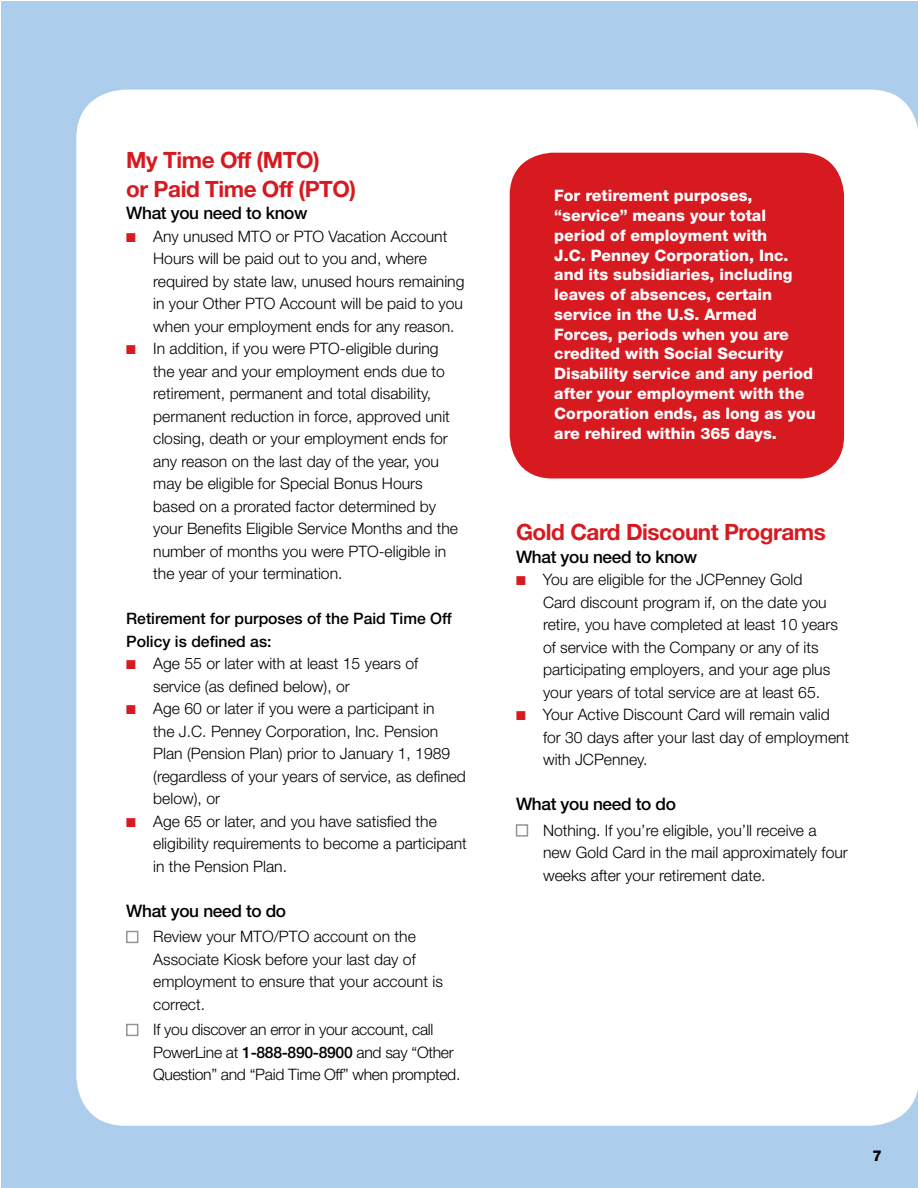
<style>
.page{position:relative;width:918px;height:1188px;background:#fff}
.page>*{position:absolute;margin:0;border:0;box-sizing:border-box;transform-origin:0 0}
.t1{font:700 22.5px/28.5px "Helvetica Neue";letter-spacing:-.02em;color:#d71920}
.t2{font:500 17.25px "Helvetica Neue";letter-spacing:-.02em;color:#000}
.t3{font:800 15.9px/19.8px "Helvetica Neue";color:#fff}
.t4{font:300 15.75px/22.5px "Helvetica Neue";color:#000}
.t5{font:300 15.75px/22.5px "Helvetica Neue";letter-spacing:-.02em;color:#000}
.t6{font:500 15.75px/22.5px "Helvetica Neue";color:#000}
.t7{font:800 15px "Helvetica Neue";color:#000}
.s1{color:#d71920}
.s2{font-weight:500}
</style>
<div class="page">
<div style="left:2px;top:2px;width:916px;height:1186px;background:#accdec"></div>
<div style="left:76px;top:90px;width:842px;height:1036px;background:#fff"></div>
<div style="left:126px;top:931px;width:12px;height:12px;border:2px solid #939598"></div>
<div style="left:126px;top:1024px;width:12px;height:12px;border:2px solid #939598"></div>
<div style="left:516px;top:824px;width:12px;height:13px;border:2px solid #939598"></div>
<div style="left:496px;top:140px;width:361px;height:224px;border:26px solid #fff;border-radius:43px"></div>
<div style="left:510px;top:153px;width:334px;height:325px;background:#d71920;border-radius:43px"></div>
<h1 class="t1" style="left:126px;top:146px;width:232px">My Time Off (MTO)<br>or Paid Time Off (PTO)</h1>
<p class="t2" style="left:126px;top:203px;width:183px">What you need to know</p>
<p class="t4" style="left:153px;top:225px;width:313px;text-indent:-27px"><span class="s1">■</span> Any unused MTO or PTO Vacation Account Hours will be paid out to you and, where required by state law, unused hours remaining in your Other PTO Account will be paid to you when your employment ends for any reason.</p>
<p class="t4" style="left:153px;top:337px;width:306px;text-indent:-27px"><span class="s1">■</span> In addition, if you were PTO-eligible during the year and your employment ends due to retirement, permanent and total disability, permanent reduction in force, approved unit closing, death or your employment ends for any reason on the last day of the year, you may be eligible for Special Bonus Hours based on a prorated factor determined by your Benefits Eligible Service Months and the number of months you were PTO-eligible in the year of your termination.</p>
<p class="t6" style="left:126px;top:607px;width:327px">Retirement for purposes of the Paid Time Off<br>Policy is defined as:</p>
<p class="t4" style="left:153px;top:652px;width:266px;text-indent:-27px"><span class="s1">■</span> Age 55 or later with at least 15 years of service (as defined below), or</p>
<p class="t4" style="left:153px;top:697px;width:314px;text-indent:-27px"><span class="s1">■</span> Age 60 or later if you were a participant in<br>the J.C. Penney Corporation, Inc. Pension Plan (Pension Plan) prior to January 1, 1989 (regardless of your years of service, as defined below), or</p>
<p class="t4" style="left:153px;top:810px;width:315px;text-indent:-27px"><span class="s1">■</span> Age 65 or later, and you have satisfied the eligibility requirements to become a participant in the Pension Plan.</p>
<p class="t2" style="left:126px;top:900px;width:161px">What you need to do</p>
<p class="t4" style="left:153px;top:925px;width:291px">Review your MTO/PTO account on the<br>Associate Kiosk before your last day of employment to ensure that your account is correct.</p>
<p class="t5" style="left:153px;top:1018px;width:309px">If you discover an error in your account, call<br>PowerLine at <span class="s2">1-888-890-8900</span> and say “Other<br>Question” and “Paid Time Off” when prompted.</p>
<p class="t3" style="left:554px;top:186px;width:263px">For retirement purposes, “service” means your total period of employment with<br>J.C. Penney Corporation, Inc. and its subsidiaries, including leaves of absences, certain service in the U.S. Armed<br>Forces, periods when you are credited with Social Security<br>Disability service and any period after your employment with the<br>Corporation ends, as long as you are rehired within 365 days.</p>
<h1 class="t1" style="left:516px;top:518px;width:311px">Gold Card Discount Programs</h1>
<p class="t2" style="left:516px;top:546px;width:183px">What you need to know</p>
<p class="t4" style="left:543px;top:568px;width:296px;text-indent:-27px"><span class="s1">■</span> You are eligible for the JCPenney Gold Card discount program if, on the date you retire, you have completed at least 10 years of service with the Company or any of its participating employers, and your age plus your years of total service are at least 65.</p>
<p class="t4" style="left:543px;top:703px;width:308px;text-indent:-27px"><span class="s1">■</span> Your Active Discount Card will remain valid for 30 days after your last day of employment with JCPenney.</p>
<p class="t2" style="left:516px;top:794px;width:161px">What you need to do</p>
<p class="t4" style="left:543px;top:819px;width:306px">Nothing. If you’re eligible, you’ll receive a new Gold Card in the mail approximately four weeks after your retirement date.</p>
<p class="t7" style="left:873px;top:1147px;width:11px">7</p>
<p class="t7" style="left:873px;top:1149px;width:11px">0</p>
</div>
